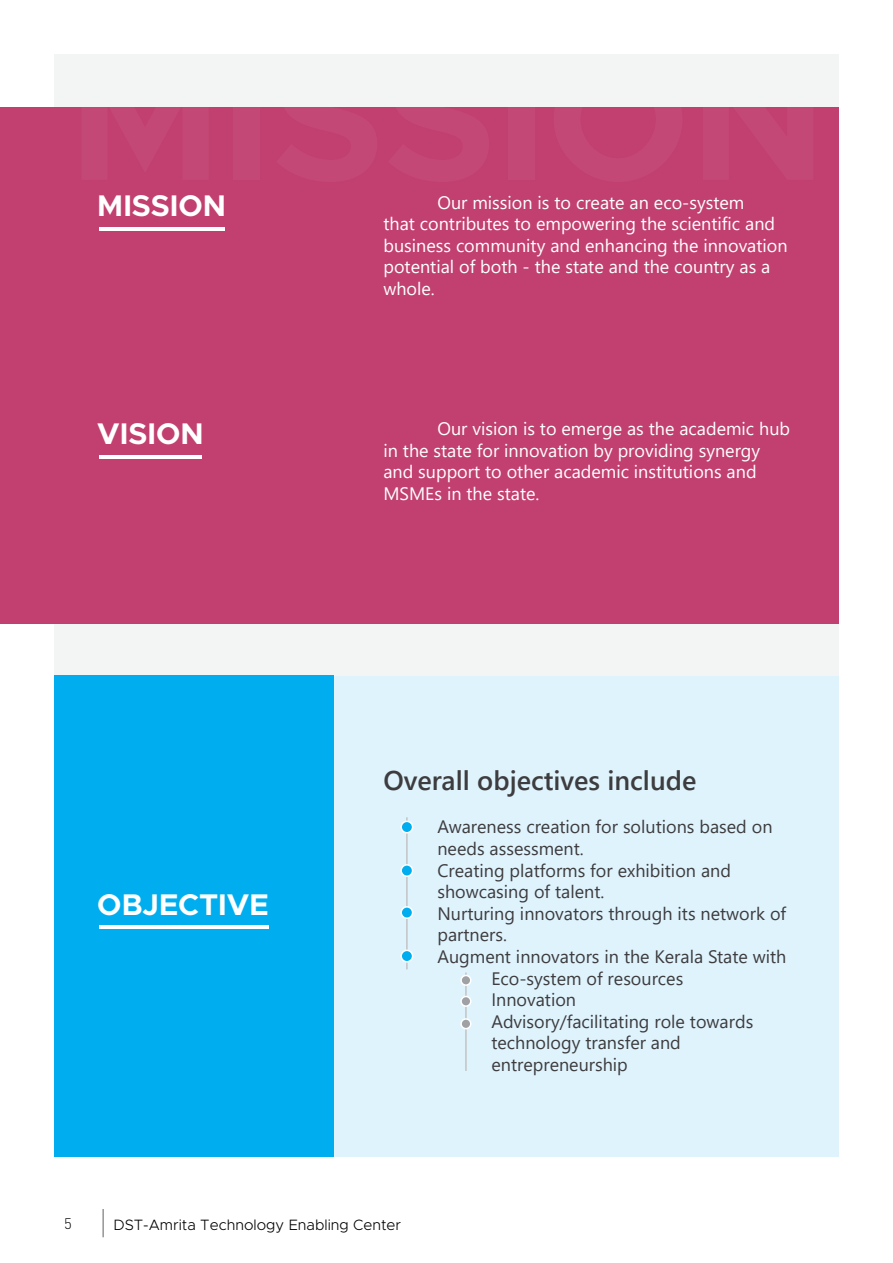
<style>
.page{position:relative;width:893px;height:1263px;background:#fff}
.page>*{position:absolute;margin:0;border:0;box-sizing:border-box;transform-origin:0 0}
.t1{font:700 30px "Metropolis";color:#fff}
.t2{font:600 27px "Segoe UI";color:#3d3c3e}
.t3{font:18px/21.6px "Segoe UI";color:#fff}
.t4{font:18px "Segoe UI";color:#3d3c3e}
.t5{font:300 15px "Metropolis";color:#000}
.t6{font:300 15px "DIN";color:#000}
</style>
<div class="page">
<hr style="left:102px;top:1209px;width:2px;height:28px;background:#939598">
<div style="left:333px;top:675px;width:506px;height:481px;background:#dff3fd"></div>
<div style="left:54px;top:54px;width:785px;height:621px;background:#f3f4f4"></div>
<div style="left:54px;top:675px;width:279px;height:481px;background:#00aeef"></div>
<div style="left:0;top:107px;width:839px;height:517px;background:#c2406f"></div>
<hr style="left:406px;top:817px;width:2px;height:152px;background:#c2c4c6">
<div style="left:401px;top:821px;width:12px;height:12px;background:#00aeef;border-radius:50%"></div>
<div style="left:400px;top:820px;width:13px;height:13px;border:2px solid #fff;border-radius:50%"></div>
<div style="left:401px;top:865px;width:12px;height:11px;background:#00aeef;border-radius:50%"></div>
<div style="left:400px;top:864px;width:13px;height:13px;border:2px solid #fff;border-radius:50%"></div>
<div style="left:401px;top:907px;width:12px;height:11px;background:#00aeef;border-radius:50%"></div>
<div style="left:400px;top:906px;width:13px;height:13px;border:2px solid #fff;border-radius:50%"></div>
<div style="left:401px;top:950px;width:12px;height:12px;background:#00aeef;border-radius:50%"></div>
<div style="left:400px;top:949px;width:13px;height:13px;border:2px solid #fff;border-radius:50%"></div>
<hr style="left:465px;top:972px;width:2px;height:99px;background:#c2c4c6">
<div style="left:461px;top:975px;width:10px;height:10px;background:#9fa1a4;border-radius:50%"></div>
<div style="left:460px;top:975px;width:11px;height:11px;border:2px solid #fff;border-radius:50%"></div>
<div style="left:461px;top:1019px;width:10px;height:10px;background:#9fa1a4;border-radius:50%"></div>
<div style="left:460px;top:1018px;width:11px;height:11px;border:2px solid #fff;border-radius:50%"></div>
<div style="left:461px;top:996px;width:10px;height:10px;background:#9fa1a4;border-radius:50%"></div>
<div style="left:460px;top:996px;width:11px;height:11px;border:2px solid #fff;border-radius:50%"></div>
<hr style="left:99px;top:227px;width:125px;height:4px;background:#fff">
<hr style="left:99px;top:455px;width:103px;height:4px;background:#fff">
<hr style="left:99px;top:925px;width:169px;height:3px;background:#fff">
<h1 class="t1" style="left:97px;top:187px;width:130px">MISSION</h1>
<p class="t3" style="left:383px;top:190px;width:406px;text-indent:54px">Our mission is to create an eco-system<br>that contributes to empowering the scientific and business community and enhancing the innovation potential of both - the state and the country as a whole.</p>
<h1 class="t1" style="left:97px;top:415px;width:108px">VISION</h1>
<h1 class="t1" style="left:97px;top:886px;width:173px">OBJECTIVE</h1>
<p class="t3" style="left:383px;top:416px;width:408px;text-indent:54px">Our vision is to emerge as the academic hub in the state for innovation by providing synergy and support to other academic institutions and MSMEs in the state.</p>
<h2 class="t2" style="left:383px;top:755px;width:314px">Overall objectives include</h2>
<p class="t4" style="left:437px;top:810px;width:337px">Awareness creation for solutions based on</p>
<p class="t4" style="left:437px;top:832px;width:148px">needs assessment.</p>
<p class="t4" style="left:437px;top:853px;width:295px">Creating platforms for exhibition and</p>
<p class="t4" style="left:437px;top:875px;width:168px">showcasing of talent.</p>
<p class="t4" style="left:437px;top:896px;width:350px">Nurturing innovators through its network of</p>
<p class="t4" style="left:437px;top:918px;width:71px">partners.</p>
<p class="t4" style="left:437px;top:940px;width:351px">Augment innovators in the Kerala State with</p>
<p class="t4" style="left:491px;top:961px;width:193px">Eco-system of resources</p>
<p class="t4" style="left:491px;top:983px;width:86px">Innovation</p>
<p class="t4" style="left:491px;top:1004px;width:263px">Advisory/facilitating role towards</p>
<p class="t4" style="left:491px;top:1026px;width:191px">technology transfer and</p>
<p class="t4" style="left:491px;top:1048px;width:138px">entrepreneurship</p>
<p class="t6" style="left:64px;top:1214px;width:9px">5</p>
<p class="t5" style="left:113px;top:1215px;width:289px">DST-Amrita Technology Enabling Center</p>
</div>
